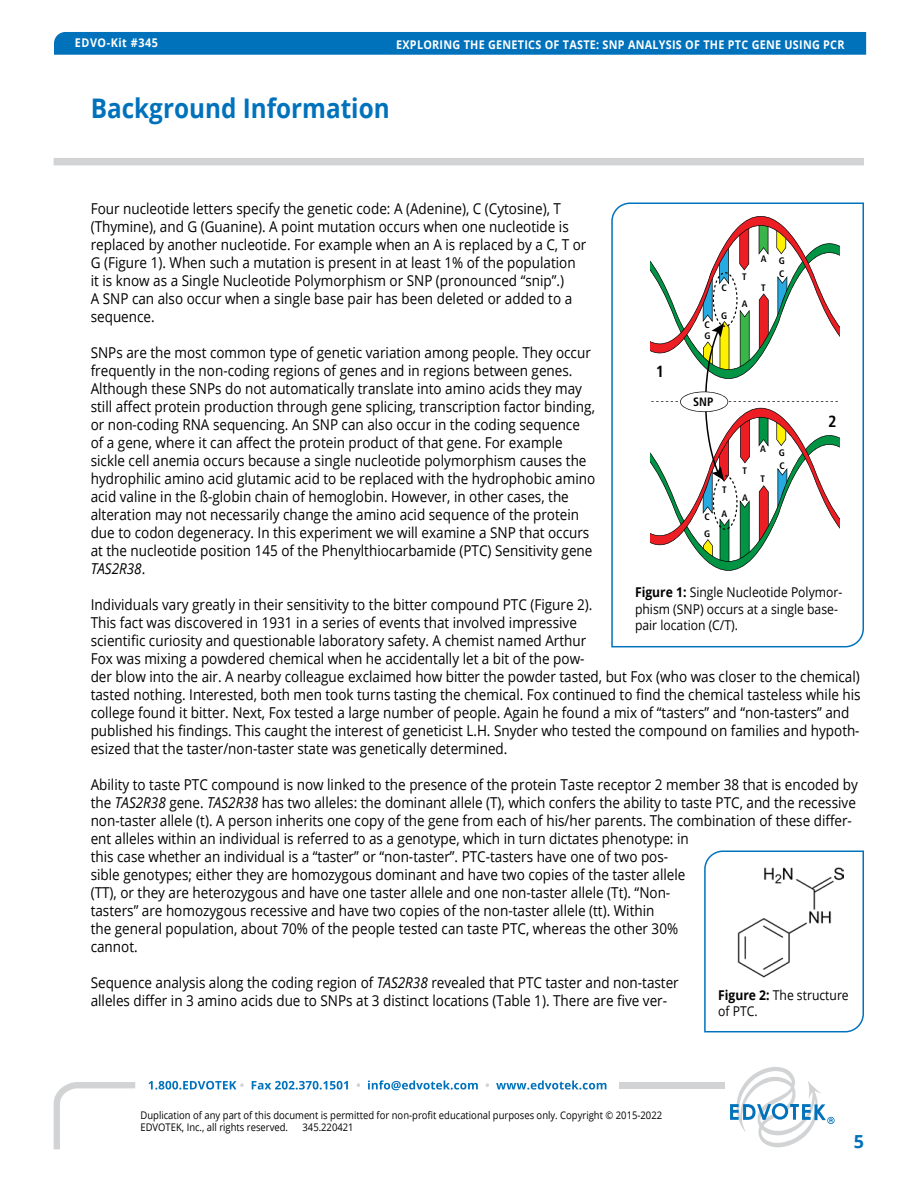
<style>
.page{position:relative;width:918px;height:1188px;background:#fff}
.page>*{position:absolute;margin:0;border:0;box-sizing:border-box;transform-origin:0 0}
.t1{font:700 27px "Open Sans";color:#0072bc;scale:.9 1}
.t2{font:700 18px "Open Sans";color:#0072bc}
.t3{font:700 condensed 16.2px "Frutiger";color:#000}
.t4{font:15px/18px "Open Sans";color:#000;scale:.9 1}
.t5{font:13.5px/16.2px "Open Sans";color:#000;scale:.9 1}
.t6{font:700 condensed 12.15px "Frutiger";color:#000}
.t7{font:700 12px "Open Sans";letter-spacing:.025em;color:#fff;scale:.9 1}
.t8{font:700 12px "Open Sans";letter-spacing:.05em;color:#fff;scale:.9 1}
.t9{font:10.5px/12.6px "Open Sans";color:#000;scale:.9 1}
.t10{font:700 condensed 9.45px "Frutiger";color:#000}
.s1{font-style:italic}
.s2{font-weight:700}
</style>
<div class="page">
<svg style="left:611px;top:202px;width:253px;height:446px"></svg>
<svg style="left:650px;top:211px;width:189px;height:360px"></svg>
<svg style="left:704px;top:850px;width:160px;height:183px"></svg>
<img style="left:734px;top:864px;width:109px;height:114px">
<div style="left:620px;top:1082px;width:105px;height:6px;background:#d1d3d4"></div>
<svg style="left:54px;top:1082px;width:81px;height:67px"></svg>
<svg style="left:149px;top:1081px;width:95px;height:9px"></svg>
<svg style="left:252px;top:1081px;width:96px;height:9px"></svg>
<svg style="left:357px;top:1083px;width:3px;height:4px"></svg>
<svg style="left:368px;top:1080px;width:110px;height:10px"></svg>
<svg style="left:486px;top:1083px;width:3px;height:4px"></svg>
<svg style="left:496px;top:1080px;width:110px;height:10px"></svg>
<svg style="left:730px;top:1067px;width:105px;height:81px"></svg>
<div style="left:54px;top:32px;width:812px;height:23px;background:#0072bc"></div>
<div style="left:54px;top:158px;width:810px;height:7px;background:#d1d3d4"></div>
<p class="t8" style="left:75px;top:34px;width:94px">EDVO-Kit #345</p>
<p class="t7" style="left:396px;top:36px;width:500px">EXPLORING THE GENETICS OF TASTE: SNP ANALYSIS OF THE PTC GENE USING PCR</p>
<h1 class="t1" style="left:91px;top:89px;width:334px">Background Information</h1>
<p class="t4" style="left:91px;top:199px;width:552px">Four nucleotide letters specify the genetic code: A (Adenine), C (Cytosine), T (Thymine), and G (Guanine). A point mutation occurs when one nucleotide is replaced by another nucleotide. For example when an A is replaced by a C, T or G (Figure 1). When such a mutation is present in at least 1% of the population it is know as a Single Nucleotide Polymorphism or SNP (pronounced “snip”.)<br>A SNP can also occur when a single base pair has been deleted or added to a sequence.</p>
<p class="t4" style="left:91px;top:343px;width:562px">SNPs are the most common type of genetic variation among people. They occur frequently in the non-coding regions of genes and in regions between genes.<br>Although these SNPs do not automatically translate into amino acids they may still affect protein production through gene splicing, transcription factor binding, or non-coding RNA sequencing. An SNP can also occur in the coding sequence of a gene, where it can affect the protein product of that gene. For example sickle cell anemia occurs because a single nucleotide polymorphism causes the hydrophilic amino acid glutamic acid to be replaced with the hydrophobic amino acid valine in the ß-globin chain of hemoglobin. However, in other cases, the alteration may not necessarily change the amino acid sequence of the protein due to codon degeneracy. In this experiment we will examine a SNP that occurs at the nucleotide position 145 of the Phenylthiocarbamide (PTC) Sensitivity gene <span class="s1">TAS2R38</span>.</p>
<p class="t4" style="left:91px;top:595px;width:857px">Individuals vary greatly in their sensitivity to the bitter compound PTC (Figure 2).<br>This fact was discovered in 1931 in a series of events that involved impressive<br>scientific curiosity and questionable laboratory safety. A chemist named Arthur<br>Fox was mixing a powdered chemical when he accidentally let a bit of the pow-<br>der blow into the air. A nearby colleague exclaimed how bitter the powder tasted, but Fox (who was closer to the chemical) tasted nothing. Interested, both men took turns tasting the chemical. Fox continued to find the chemical tasteless while his college found it bitter. Next, Fox tested a large number of people. Again he found a mix of “tasters” and “non-tasters” and published his findings. This caught the interest of geneticist L.H. Snyder who tested the compound on families and hypoth&shy;esized that the taster/non-taster state was genetically determined.</p>
<p class="t4" style="left:91px;top:775px;width:854px">Ability to taste PTC compound is now linked to the presence of the protein Taste receptor 2 member 38 that is encoded by the <span class="s1">TAS2R38</span> gene. <span class="s1">TAS2R38</span> has two alleles: the dominant allele (T), which confers the ability to taste PTC, and the recessive non-taster allele (t). A person inherits one copy of the gene from each of his/her parents. The combination of these differ&shy;ent alleles within an individual is referred to as a genotype, which in turn dictates phenotype: in<br>this case whether an individual is a “taster” or “non-taster”. PTC-tasters have one of two pos-<br>sible genotypes; either they are homozygous dominant and have two copies of the taster allele<br>(TT), or they are heterozygous and have one taster allele and one non-taster allele (Tt). “Non-<br>tasters” are homozygous recessive and have two copies of the non-taster allele (tt). Within<br>the general population, about 70% of the people tested can taste PTC, whereas the other 30%<br>cannot.</p>
<p class="t4" style="left:91px;top:973px;width:655px">Sequence analysis along the coding region of <span class="s1">TAS2R38</span> revealed that PTC taster and non-taster alleles differ in 3 amino acids due to SNPs at 3 distinct locations (Table 1). There are five ver-</p>
<p class="t10" style="left:761px;top:253px;width:7px">A</p>
<p class="t10" style="left:779px;top:255px;width:8px">G</p>
<p class="t10" style="left:779px;top:269px;width:7px">C</p>
<p class="t10" style="left:742px;top:271px;width:6px">T</p>
<p class="t10" style="left:721px;top:282px;width:7px">C</p>
<p class="t10" style="left:761px;top:282px;width:6px">T</p>
<p class="t10" style="left:742px;top:299px;width:7px">A</p>
<p class="t10" style="left:721px;top:310px;width:8px">G</p>
<p class="t10" style="left:705px;top:319px;width:7px">C</p>
<p class="t10" style="left:705px;top:330px;width:8px">G</p>
<p class="t3" style="left:656px;top:362px;width:10px">1</p>
<p class="t6" style="left:693px;top:394px;width:22px">SNP</p>
<p class="t3" style="left:828px;top:412px;width:10px">2</p>
<p class="t10" style="left:760px;top:443px;width:7px">A</p>
<p class="t10" style="left:779px;top:447px;width:8px">G</p>
<p class="t10" style="left:779px;top:460px;width:7px">C</p>
<p class="t10" style="left:742px;top:465px;width:6px">T</p>
<p class="t10" style="left:761px;top:473px;width:6px">T</p>
<p class="t10" style="left:722px;top:484px;width:6px">T</p>
<p class="t10" style="left:742px;top:492px;width:7px">A</p>
<p class="t10" style="left:721px;top:508px;width:7px">A</p>
<p class="t10" style="left:705px;top:511px;width:7px">C</p>
<p class="t10" style="left:704px;top:528px;width:8px">G</p>
<p class="t5" style="left:635px;top:584px;width:232px"><span class="s2">Figure 1:</span> Single Nucleotide Polymor&shy;phism (SNP) occurs at a single base&shy;pair location (C/T).</p>
<p class="t5" style="left:718px;top:986px;width:147px"><span class="s2">Figure 2:</span> The structure of PTC.</p>
<p class="t9" style="left:141px;top:1108px;width:581px">Duplication of any part of this document is permitted for non-profit educational purposes only. Copyright © 2015-2022<br>EDVOTEK, Inc., all rights reserved.</p>
<p class="t9" style="left:303px;top:1121px;width:58px">345.220421</p>
<p class="t2" style="left:854px;top:1129px;width:12px">5</p>
</div>
